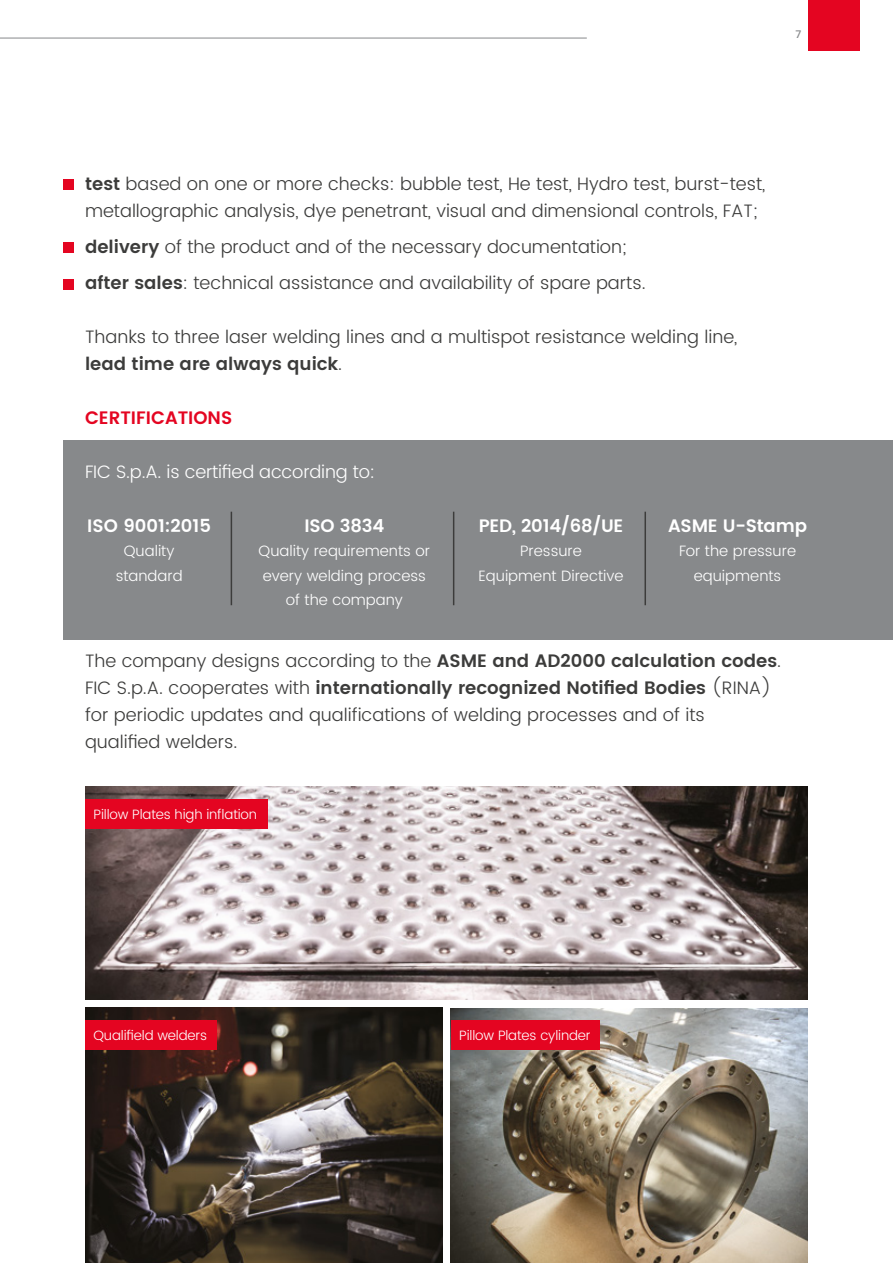
<style>
.page{position:relative;width:893px;height:1263px;background:#fff}
.page>*{position:absolute;margin:0;border:0;box-sizing:border-box;transform-origin:0 0}
.t1{font:300 18px/27px "Poppins";color:#3c3c3b}
.t2{font:600 18px "Poppins";letter-spacing:-.01em;color:#fff}
.t3{font:300 18px "Poppins";letter-spacing:-.01em;color:#fff}
.t4{font:600 18px "Poppins";color:#e40521}
.t5{font:300 15px/24px "Poppins";color:#fff;text-align:center}
.t6{font:300 13.5px "Poppins";letter-spacing:-.01em;color:#fff}
.t7{font:500 10.5px "Poppins";color:#87898b}
.s1{font-weight:600}
</style>
<div class="page">
<div style="left:808px;top:0;width:51px;height:51px;background:#e40521"></div>
<hr style="left:0;top:38px;width:587px;height:1px;background:#87898b">
<div style="left:64px;top:441px;width:829px;height:199px;background:#87898b"></div>
<div style="left:64px;top:180px;width:10px;height:10px;background:#e40521"></div>
<div style="left:64px;top:242px;width:10px;height:11px;background:#e40521"></div>
<div style="left:64px;top:279px;width:10px;height:10px;background:#e40521"></div>
<hr style="left:231px;top:512px;width:1px;height:93px;background:#3c3c3b">
<hr style="left:453px;top:512px;width:1px;height:93px;background:#3c3c3b">
<hr style="left:644px;top:512px;width:2px;height:93px;background:#3c3c3b">
<img style="left:451px;top:1009px;width:357px;height:254px">
<img style="left:85px;top:1008px;width:357px;height:255px">
<img style="left:85px;top:787px;width:723px;height:212px">
<div style="left:85px;top:799px;width:183px;height:29px;background:#e40521"></div>
<div style="left:85px;top:1020px;width:132px;height:29px;background:#e40521"></div>
<div style="left:451px;top:1020px;width:149px;height:29px;background:#e40521"></div>
<p class="t7" style="left:795px;top:27px;width:7px">7</p>
<p class="t1" style="left:85px;top:171px;width:682px"><span class="s1">test</span> based on one or more checks: bubble test, He test, Hydro test, burst-test, metallographic analysis, dye penetrant, visual and dimensional controls, FAT;</p>
<p class="t1" style="left:85px;top:230px;width:562px;line-height:36px"><span class="s1">delivery</span> of the product and of the necessary documentation; <span class="s1">after sales</span>: technical assistance and availability of spare parts.</p>
<p class="t1" style="left:85px;top:324px;width:654px">Thanks to three laser welding lines and a multispot resistance welding line, <span class="s1">lead time are always quick</span>.</p>
<p class="t4" style="left:85px;top:404px;width:149px">CERTIFICATIONS</p>
<p class="t3" style="left:85px;top:459px;width:292px">FIC S.p.A. is certified according to:</p>
<p class="t2" style="left:87px;top:513px;width:125px">ISO 9001:2015</p>
<p class="t5" style="left:116px;top:540px;width:69px">Quality standard</p>
<p class="t2" style="left:304px;top:513px;width:81px">ISO 3834</p>
<p class="t5" style="left:259px;top:540px;width:173px">Quality requirements or every welding process of the company</p>
<p class="t2" style="left:479px;top:513px;width:146px">PED, 2014/68/UE</p>
<p class="t5" style="left:479px;top:540px;width:146px">Pressure<br>Equipment Directive</p>
<p class="t2" style="left:668px;top:513px;width:140px">ASME U-Stamp</p>
<p class="t5" style="left:679px;top:540px;width:119px">For the pressure equipments</p>
<p class="t1" style="left:85px;top:648px;width:698px">The company designs according to the <span class="s1">ASME and AD2000 calculation codes</span>.<br>FIC S.p.A. cooperates with <span class="s1">internationally recognized Notified Bodies</span> (RINA) for periodic updates and qualifications of welding processes and of its qualified welders.</p>
<p class="t6" style="left:94px;top:804px;width:165px">Pillow Plates high inflation</p>
<p class="t6" style="left:94px;top:1025px;width:115px">Qualifield welders</p>
<p class="t6" style="left:459px;top:1025px;width:133px">Pillow Plates cylinder</p>
</div>
